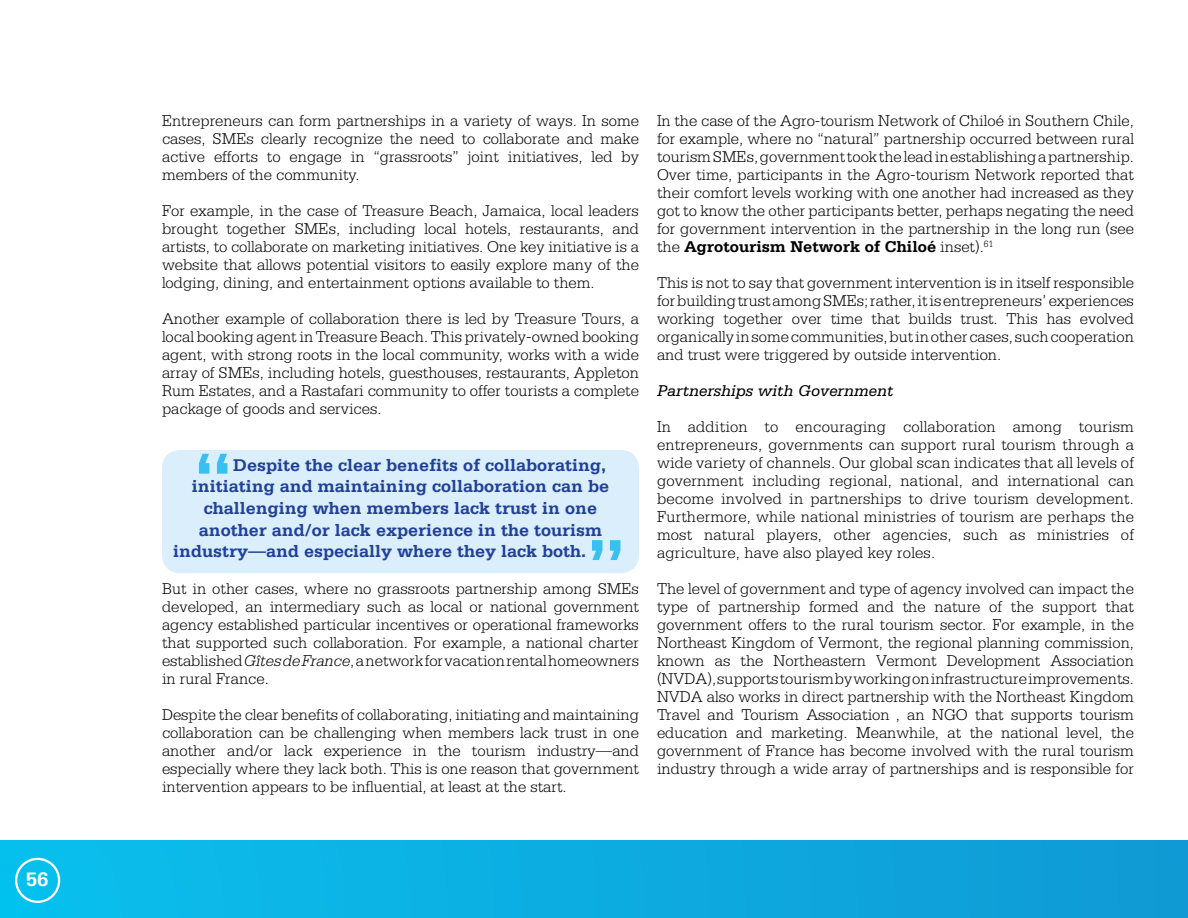
<style>
.page{position:relative;width:1188px;height:918px;background:#fff}
.page>*{position:absolute;margin:0;border:0;box-sizing:border-box;transform-origin:0 0}
.t1{font:700 72px "Serifa Std";color:#3ac0f0}
.t2{font:700 20.7px "Serifa Std";color:#fff}
.t3{font:700 18px "Serifa Std";color:#21409a}
.t4{font:300 16.5px/18px "Serifa Std";color:#000;text-align:justify}
.t5{font:italic 16.5px "Serifa Std";color:#000}
.s1{font-style:italic}
.s2{font-weight:700}
</style>
<div class="page">
<div style="left:0;top:840px;width:1188px;height:78px;background:linear-gradient(to right,#0ac1ee,#1099d4)"></div>
<div style="left:15px;top:858px;width:45px;height:45px;border:2px solid #fff;border-radius:50%"></div>
<div style="left:162px;top:450px;width:477px;height:123px;background:#daeffb;border-radius:18px"></div>
<p class="t2" style="left:26px;top:867px;width:24px">56</p>
<p class="t4" style="left:162px;top:112px;width:478px">Entrepreneurs can form partnerships in a variety of ways. In some cases, SMEs clearly recognize the need to collaborate and make active efforts to engage in “grassroots” joint initiatives, led by members of the community.</p>
<p class="t4" style="left:162px;top:202px;width:479px">For example, in the case of Treasure Beach, Jamaica, local leaders brought together SMEs, including local hotels, restaurants, and artists, to collaborate on marketing initiatives. One key initiative is a website that allows potential visitors to easily explore many of the lodging, dining, and entertainment options available to them.</p>
<p class="t4" style="left:162px;top:310px;width:479px">Another example of collaboration there is led by Treasure Tours, a local booking agent in Treasure Beach. This privately-owned booking agent, with strong roots in the local community, works with a wide array of SMEs, including hotels, guesthouses, restaurants, Appleton Rum Estates, and a Rastafari community to offer tourists a complete package of goods and services.</p>
<h1 class="t1" style="left:193px;top:435px;width:42px">“</h1>
<p class="t3" style="left:233px;top:454px;width:375px">Despite the clear benefits of collaborating,</p>
<p class="t3" style="left:192px;top:476px;width:419px">initiating and maintaining collaboration can be</p>
<p class="t3" style="left:204px;top:498px;width:395px">challenging when members lack trust in one</p>
<p class="t3" style="left:199px;top:519px;width:405px">another and/or lack experience in the tourism</p>
<p class="t3" style="left:173px;top:541px;width:414px">industry—and especially where they lack both.</p>
<p class="t4" style="left:162px;top:580px;width:478px">But in other cases, where no grassroots partnership among SMEs</p>
<h1 class="t1" style="left:586px;top:521px;width:42px">”</h1>
<p class="t4" style="left:162px;top:598px;width:479px">developed, an intermediary such as local or national government agency established particular incentives or operational frameworks that supported such collaboration. For example, a national charter established <span class="s1">Gîtes de France</span>, a network for vacation rental homeowners in rural France.</p>
<p class="t4" style="left:162px;top:706px;width:479px">Despite the clear benefits of collaborating, initiating and maintaining collaboration can be challenging when members lack trust in one another and/or lack experience in the tourism industry—and especially where they lack both. This is one reason that government intervention appears to be influential, at least at the start.</p>
<p class="t4" style="left:657px;top:112px;width:479px">In the case of the Agro-tourism Network of Chiloé in Southern Chile, for example, where no “natural” partnership occurred between rural tourism SMEs, government took the lead in establishing a partnership.<br>Over time, participants in the Agro-tourism Network reported that their comfort levels working with one another had increased as they got to know the other participants better, perhaps negating the need for government intervention in the partnership in the long run (see the <span class="s2">Agrotourism Network of Chiloé</span> inset).<sup>61</sup></p>
<p class="t4" style="left:657px;top:274px;width:479px">This is not to say that government intervention is in itself responsible for building trust among SMEs; rather, it is entrepreneurs’ experiences working together over time that builds trust. This has evolved organically in some communities, but in other cases, such cooperation and trust were triggered by outside intervention.</p>
<p class="t5" style="left:657px;top:382px;width:238px">Partnerships with Government</p>
<p class="t4" style="left:657px;top:418px;width:479px">In addition to encouraging collaboration among tourism entrepreneurs, governments can support rural tourism through a wide variety of channels. Our global scan indicates that all levels of government including regional, national, and international can become involved in partnerships to drive tourism development.<br>Furthermore, while national ministries of tourism are perhaps the most natural players, other agencies, such as ministries of agriculture, have also played key roles.</p>
<p class="t4" style="left:657px;top:580px;width:479px">The level of government and type of agency involved can impact the type of partnership formed and the nature of the support that government offers to the rural tourism sector. For example, in the Northeast Kingdom of Vermont, the regional planning commission, known as the Northeastern Vermont Development Association (NVDA), supports tourism by working on infrastructure improvements.<br>NVDA also works in direct partnership with the Northeast Kingdom Travel and Tourism Association , an NGO that supports tourism education and marketing. Meanwhile, at the national level, the government of France has become involved with the rural tourism industry through a wide array of partnerships and is responsible for</p>
</div>
